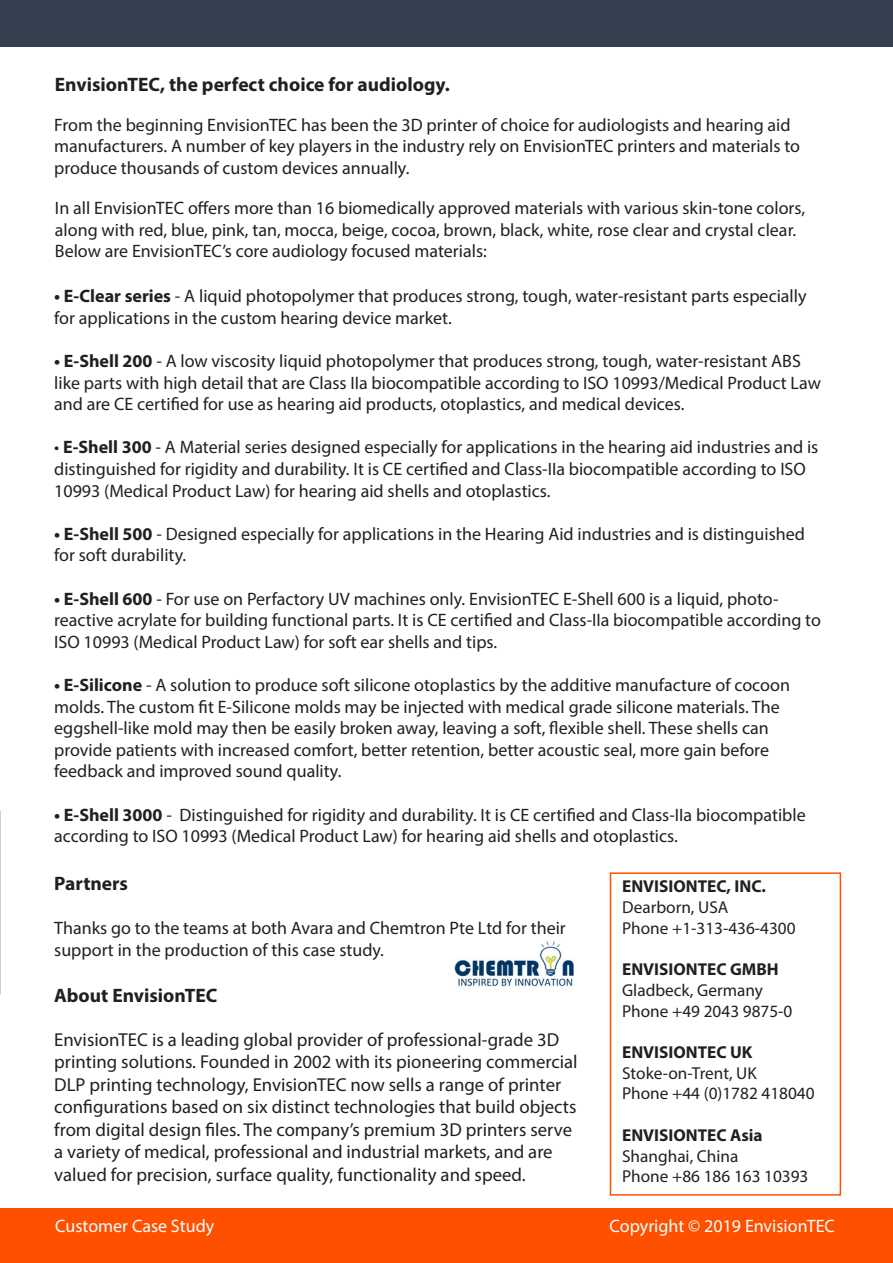
<style>
.page{position:relative;width:893px;height:1263px;background:#fff}
.page>*{position:absolute;margin:0;border:0;box-sizing:border-box;transform-origin:0 0}
.t1{font:700 19.5px "Myriad Pro";color:#231f20}
.t2{font:18.75px/22.5px "Myriad Pro";color:#231f20}
.t3{font:18px/21.6px "Myriad Pro";color:#231f20}
.t4{font:18px "Myriad Pro";color:#fff}
.t5{font:17.25px/20.7px "Myriad Pro";color:#231f20}
.t6{font:700 17.25px "Myriad Pro";color:#231f20}
.s1{font-weight:700}
</style>
<div class="page">
<div style="left:0;top:1208px;width:893px;height:55px;background:#ff5000"></div>
<div style="left:0;top:0;width:893px;height:46px;background:#363f4f"></div>
<div style="left:610px;top:872px;width:231px;height:323px;border:2px solid #ff5000"></div>
<img style="left:455px;top:941px;width:119px;height:46px">
<p class="t1" style="left:55px;top:72px;width:396px">EnvisionTEC, the perfect choice for audiology.</p>
<p class="t3" style="left:54px;top:113px;width:747px">From the beginning EnvisionTEC has been the 3D printer of choice for audiologists and hearing aid manufacturers. A number of key players in the industry rely on EnvisionTEC printers and materials to produce thousands of custom devices annually.</p>
<p class="t3" style="left:55px;top:197px;width:752px">In all EnvisionTEC offers more than 16 biomedically approved materials with various skin-tone colors, along with red, blue, pink, tan, mocca, beige, cocoa, brown, black, white, rose clear and crystal clear.<br>Below are EnvisionTEC’s core audiology focused materials:</p>
<p class="t3" style="left:54px;top:285px;width:754px"><span class="s1">• E-Clear series</span> - A liquid photopolymer that produces strong, tough, water-resistant parts especially for applications in the custom hearing device market.</p>
<p class="t3" style="left:54px;top:350px;width:768px"><span class="s1">• E-Shell 200</span> - A low viscosity liquid photopolymer that produces strong, tough, water-resistant ABS like parts with high detail that are Class IIa biocompatible according to ISO 10993/Medical Product Law and are CE certified for use as hearing aid products, otoplastics, and medical devices.</p>
<p class="t3" style="left:54px;top:436px;width:766px">• <span class="s1">E-Shell 300</span> - A Material series designed especially for applications in the hearing aid industries and is distinguished for rigidity and durability. It is CE certified and Class-IIa biocompatible according to ISO<br>10993 (Medical Product Law) for hearing aid shells and otoplastics.</p>
<p class="t3" style="left:54px;top:523px;width:752px"><span class="s1">• E-Shell 500</span> - Designed especially for applications in the Hearing Aid industries and is distinguished for soft durability.</p>
<p class="t3" style="left:54px;top:587px;width:768px"><span class="s1">• E-Shell 600</span> - For use on Perfactory UV machines only. EnvisionTEC E-Shell 600 is a liquid, photo&shy;reactive acrylate for building functional parts. It is CE certified and Class-IIa biocompatible according to<br>ISO 10993 (Medical Product Law) for soft ear shells and tips.</p>
<p class="t3" style="left:54px;top:674px;width:737px"><span class="s1">• E-Silicone</span> - A solution to produce soft silicone otoplastics by the additive manufacture of cocoon molds. The custom fit E-Silicone molds may be injected with medical grade silicone materials. The eggshell-like mold may then be easily broken away, leaving a soft, flexible shell. These shells can provide patients with increased comfort, better retention, better acoustic seal, more gain before feedback and improved sound quality.</p>
<p class="t3" style="left:54px;top:803px;width:753px"><span class="s1">• E-Shell 3000</span> - Distinguished for rigidity and durability. It is CE certified and Class-IIa biocompatible according to ISO 10993 (Medical Product Law) for hearing aid shells and otoplastics.</p>
<p class="t1" style="left:54px;top:871px;width:75px">Partners</p>
<p class="t3" style="left:54px;top:917px;width:513px">Thanks go to the teams at both Avara and Chemtron Pte Ltd for their support in the production of this case study.</p>
<p class="t1" style="left:54px;top:982px;width:165px">About EnvisionTEC</p>
<p class="t2" style="left:54px;top:1028px;width:525px">EnvisionTEC is a leading global provider of professional-grade 3D printing solutions. Founded in 2002 with its pioneering commercial DLP printing technology, EnvisionTEC now sells a range of printer configurations based on six distinct technologies that build objects from digital design files. The company’s premium 3D printers serve a variety of medical, professional and industrial markets, and are valued for precision, surface quality, functionality and speed.</p>
<p class="t6" style="left:622px;top:875px;width:145px">ENVISIONTEC, INC.</p>
<p class="t5" style="left:622px;top:897px;width:108px">Dearborn, USA</p>
<p class="t5" style="left:622px;top:917px;width:175px">Phone +1-313-436-4300</p>
<p class="t6" style="left:622px;top:958px;width:158px">ENVISIONTEC GMBH</p>
<p class="t5" style="left:622px;top:979px;width:172px">Gladbeck, Germany<br>Phone +49 2043 9875-0</p>
<p class="t5" style="left:622px;top:1042px;width:136px"><span class="s1">ENVISIONTEC UK<br></span>Stoke-on-Trent, UK</p>
<p class="t5" style="left:622px;top:1083px;width:194px">Phone +44 (0)1782 418040</p>
<p class="t6" style="left:622px;top:1124px;width:142px">ENVISIONTEC Asia</p>
<p class="t5" style="left:622px;top:1145px;width:118px">Shanghai, China</p>
<p class="t5" style="left:622px;top:1166px;width:188px">Phone +86 186 163 10393</p>
<p class="t4" style="left:55px;top:1215px;width:161px">Customer Case Study</p>
<p class="t4" style="left:610px;top:1215px;width:227px">Copyright © 2019 EnvisionTEC</p>
</div>
